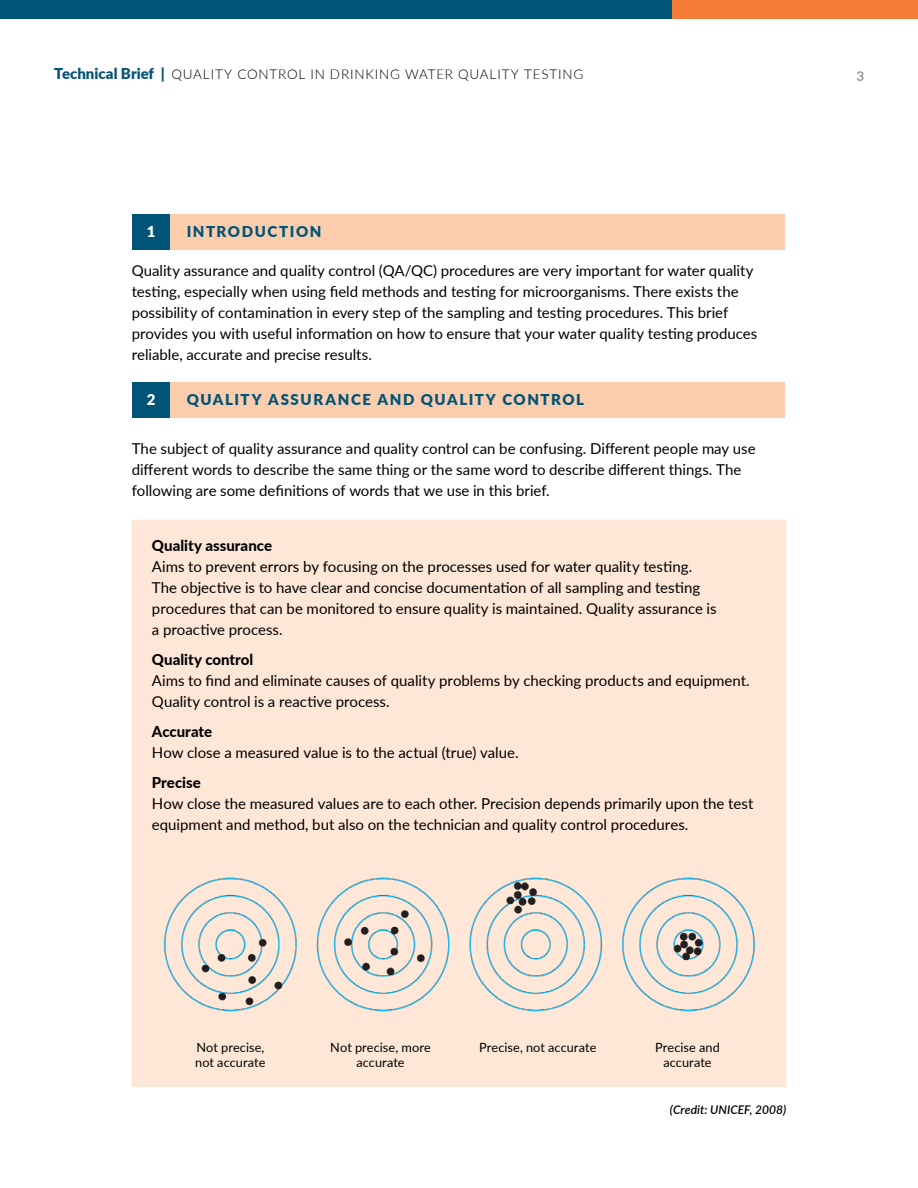
<style>
.page{position:relative;width:918px;height:1188px;background:#fff}
.page>*{position:absolute;margin:0;border:0;box-sizing:border-box;transform-origin:0 0}
.t1{font:15px/21px "Lato";color:#000}
.t2{font:900 15px "Lato";letter-spacing:.105em;color:#005478}
.t3{font:800 15px "Lato";color:#000}
.t4{font:900 15px "Lato";color:#fff}
.t5{font:300 13.5px "Lato";letter-spacing:.065em;color:#000}
.t6{font:700 13.5px "Lato";color:#939598}
.t7{font:12.75px/15px "Lato";letter-spacing:.005em;color:#000;text-align:center}
.t8{font:italic 600 12px "Lato";letter-spacing:.005em;color:#000}
.s1{font-weight:900;font-size:15px;color:#065478}
</style>
<div class="page">
<div style="left:672px;top:0;width:246px;height:19px;background:#f47b38"></div>
<div style="left:0;top:0;width:672px;height:19px;background:#005478"></div>
<div style="left:132px;top:214px;width:38px;height:36px;background:#005478"></div>
<div style="left:170px;top:214px;width:615px;height:36px;background:#fccdad"></div>
<div style="left:132px;top:382px;width:38px;height:36px;background:#005478"></div>
<div style="left:170px;top:382px;width:615px;height:36px;background:#fccdad"></div>
<div style="left:132px;top:520px;width:654px;height:567px;background:#fee7d7"></div>
<img style="left:153px;top:867px;width:613px;height:154px">
<p class="t5" style="left:54px;top:64px;width:531px"><span class="s1">Technical Brief |</span> QUALITY CONTROL IN DRINKING WATER QUALITY TESTING</p>
<p class="t6" style="left:856px;top:66px;width:9px">3</p>
<p class="t4" style="left:147px;top:220px;width:10px">1</p>
<p class="t2" style="left:187px;top:220px;width:136px">INTRODUCTION</p>
<p class="t1" style="left:132px;top:259px;width:627px">Quality assurance and quality control (QA/QC) procedures are very important for water quality testing, especially when using field methods and testing for microorganisms. There exists the possibility of contamination in every step of the sampling and testing procedures. This brief provides you with useful information on how to ensure that your water quality testing produces reliable, accurate and precise results.</p>
<p class="t4" style="left:147px;top:389px;width:10px">2</p>
<p class="t2" style="left:187px;top:389px;width:399px">QUALITY ASSURANCE AND QUALITY CONTROL</p>
<p class="t1" style="left:132px;top:437px;width:625px">The subject of quality assurance and quality control can be confusing. Different people may use different words to describe the same thing or the same word to describe different things. The following are some definitions of words that we use in this brief.</p>
<p class="t3" style="left:152px;top:535px;width:122px">Quality assurance</p>
<p class="t1" style="left:152px;top:556px;width:566px">Aims to prevent errors by focusing on the processes used for water quality testing.<br>The objective is to have clear and concise documentation of all sampling and testing procedures that can be monitored to ensure quality is maintained. Quality assurance is a proactive process.</p>
<p class="t3" style="left:152px;top:649px;width:103px">Quality control</p>
<p class="t1" style="left:152px;top:670px;width:599px">Aims to find and eliminate causes of quality problems by checking products and equipment.<br>Quality control is a reactive process.</p>
<p class="t3" style="left:152px;top:721px;width:62px">Accurate</p>
<p class="t1" style="left:152px;top:742px;width:368px">How close a measured value is to the actual (true) value.</p>
<p class="t3" style="left:152px;top:772px;width:50px">Precise</p>
<p class="t1" style="left:152px;top:793px;width:603px">How close the measured values are to each other. Precision depends primarily upon the test equipment and method, but also on the technician and quality control procedures.</p>
<p class="t7" style="left:195px;top:1040px;width:72px;text-align:left">Not precise, not accurate</p>
<p class="t7" style="left:330px;top:1040px;width:102px">Not precise, more accurate</p>
<p class="t7" style="left:479px;top:1040px;width:119px">Precise, not accurate</p>
<p class="t7" style="left:655px;top:1040px;width:66px">Precise and accurate</p>
<p class="t8" style="left:670px;top:1101px;width:118px">(Credit: UNICEF, 2008)</p>
</div>
